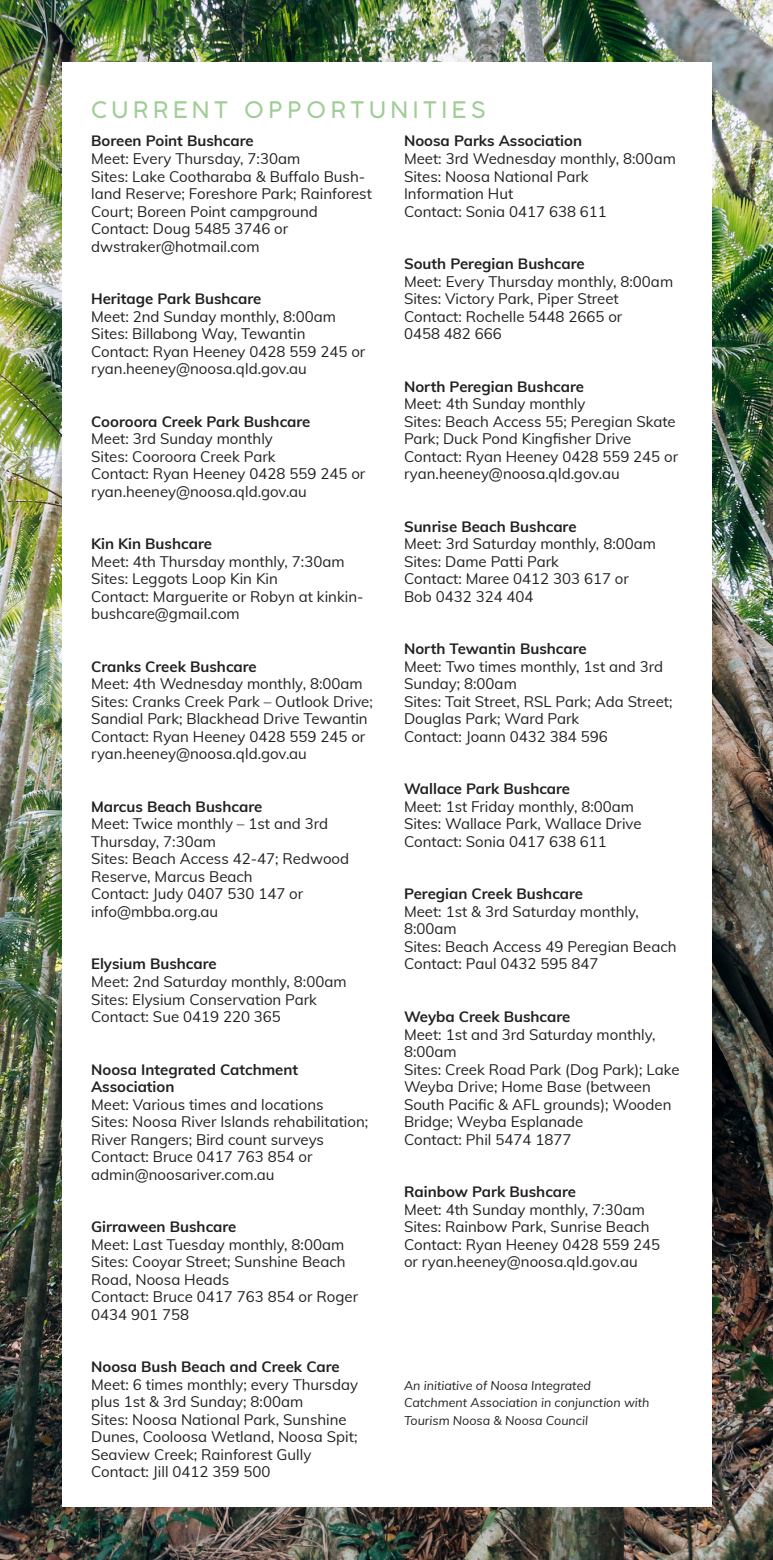
<style>
.page{position:relative;width:773px;height:1560px;background:#fff}
.page>*{position:absolute;margin:0;border:0;box-sizing:border-box;transform-origin:0 0}
.t1{font:300 22.5px "Cocogoose Pro";letter-spacing:.2em;color:#9ecd95}
.t2{font:15px/17.5px "Muli";color:#231f20}
.t3{font:700 15px "Muli";color:#231f20}
.t4{font:italic 12.5px/17.5px "Muli";color:#231f20}
</style>
<div class="page">
<img style="left:0;top:0;width:772px;height:1559px">
<div style="left:62px;top:62px;width:649px;height:1443px;background:#fff"></div>
<p class="t1" style="left:91px;top:94px;width:396px">CURRENT OPPORTUNITIES</p>
<p class="t3" style="left:91px;top:130px;width:164px">Boreen Point Bushcare</p>
<p class="t2" style="left:91px;top:149px;width:210px">Meet: Every Thursday, 7:30am</p>
<p class="t2" style="left:91px;top:167px;width:282px">Sites: Lake Cootharaba &amp; Buffalo Bush&shy;land Reserve; Foreshore Park; Rainforest<br>Court; Boreen Point campground</p>
<p class="t2" style="left:91px;top:219px;width:199px">Contact: Doug 5485 3746 or</p>
<p class="t2" style="left:91px;top:237px;width:170px">dwstraker@hotmail.com</p>
<p class="t3" style="left:91px;top:288px;width:172px">Heritage Park Bushcare</p>
<p class="t2" style="left:91px;top:307px;width:246px">Meet: 2nd Sunday monthly, 8:00am</p>
<p class="t2" style="left:91px;top:324px;width:216px">Sites: Billabong Way, Tewantin</p>
<p class="t2" style="left:91px;top:342px;width:276px">Contact: Ryan Heeney 0428 559 245 or ryan.heeney@noosa.qld.gov.au</p>
<p class="t3" style="left:91px;top:410px;width:221px">Cooroora Creek Park Bushcare</p>
<p class="t2" style="left:91px;top:429px;width:183px">Meet: 3rd Sunday monthly</p>
<p class="t2" style="left:91px;top:447px;width:186px">Sites: Cooroora Creek Park</p>
<p class="t2" style="left:91px;top:464px;width:276px">Contact: Ryan Heeney 0428 559 245 or ryan.heeney@noosa.qld.gov.au</p>
<p class="t3" style="left:91px;top:533px;width:122px">Kin Kin Bushcare</p>
<p class="t2" style="left:91px;top:552px;width:255px">Meet: 4th Thursday monthly, 7:30am</p>
<p class="t2" style="left:91px;top:569px;width:188px">Sites: Leggots Loop Kin Kin</p>
<p class="t2" style="left:91px;top:587px;width:274px">Contact: Marguerite or Robyn at kinkin&shy;bushcare@gmail.com</p>
<p class="t3" style="left:91px;top:655px;width:167px">Cranks Creek Bushcare</p>
<p class="t2" style="left:91px;top:674px;width:273px">Meet: 4th Wednesday monthly, 8:00am</p>
<p class="t2" style="left:91px;top:692px;width:283px">Sites: Cranks Creek Park – Outlook Drive;<br>Sandial Park; Blackhead Drive Tewantin</p>
<p class="t2" style="left:91px;top:727px;width:276px">Contact: Ryan Heeney 0428 559 245 or ryan.heeney@noosa.qld.gov.au</p>
<p class="t3" style="left:91px;top:795px;width:173px">Marcus Beach Bushcare</p>
<p class="t2" style="left:91px;top:814px;width:238px">Meet: Twice monthly – 1st and 3rd<br>Thursday, 7:30am</p>
<p class="t2" style="left:91px;top:849px;width:259px">Sites: Beach Access 42-47; Redwood<br>Reserve, Marcus Beach</p>
<p class="t2" style="left:91px;top:884px;width:214px">Contact: Judy 0407 530 147 or</p>
<p class="t2" style="left:91px;top:902px;width:129px">info@mbba.org.au</p>
<p class="t3" style="left:91px;top:953px;width:127px">Elysium Bushcare</p>
<p class="t2" style="left:91px;top:972px;width:257px">Meet: 2nd Saturday monthly, 8:00am</p>
<p class="t2" style="left:91px;top:989px;width:227px">Sites: Elysium Conservation Park</p>
<p class="t2" style="left:91px;top:1007px;width:191px">Contact: Sue 0419 220 365</p>
<p class="t3" style="left:91px;top:1058px;width:208px">Noosa Integrated Catchment</p>
<p class="t3" style="left:91px;top:1075px;width:85px">Association</p>
<p class="t2" style="left:91px;top:1094px;width:234px">Meet: Various times and locations</p>
<p class="t2" style="left:91px;top:1112px;width:279px">Sites: Noosa River Islands rehabilitation;<br>River Rangers; Bird count surveys</p>
<p class="t2" style="left:91px;top:1147px;width:223px">Contact: Bruce 0417 763 854 or</p>
<p class="t2" style="left:91px;top:1164px;width:185px">admin@noosariver.com.au</p>
<p class="t3" style="left:91px;top:1215px;width:147px">Girraween Bushcare</p>
<p class="t2" style="left:91px;top:1234px;width:255px">Meet: Last Tuesday monthly, 8:00am</p>
<p class="t2" style="left:91px;top:1252px;width:256px">Sites: Cooyar Street; Sunshine Beach<br>Road, Noosa Heads</p>
<p class="t2" style="left:91px;top:1287px;width:268px">Contact: Bruce 0417 763 854 or Roger<br>0434 901 758</p>
<p class="t3" style="left:91px;top:1355px;width:250px">Noosa Bush Beach and Creek Care</p>
<p class="t2" style="left:91px;top:1374px;width:268px">Meet: 6 times monthly; every Thursday plus 1st &amp; 3rd Sunday; 8:00am</p>
<p class="t2" style="left:91px;top:1409px;width:268px">Sites: Noosa National Park, Sunshine<br>Dunes, Cooloosa Wetland, Noosa Spit;<br>Seaview Creek; Rainforest Gully</p>
<p class="t2" style="left:91px;top:1462px;width:181px">Contact: Jill 0412 359 500</p>
<p class="t3" style="left:404px;top:130px;width:179px">Noosa Parks Association</p>
<p class="t2" style="left:404px;top:149px;width:273px">Meet: 3rd Wednesday monthly, 8:00am</p>
<p class="t2" style="left:404px;top:167px;width:186px">Sites: Noosa National Park</p>
<p class="t2" style="left:404px;top:184px;width:111px">Information Hut</p>
<p class="t2" style="left:404px;top:202px;width:204px">Contact: Sonia 0417 638 611</p>
<p class="t3" style="left:404px;top:253px;width:182px">South Peregian Bushcare</p>
<p class="t2" style="left:404px;top:272px;width:270px">Meet: Every Thursday monthly, 8:00am</p>
<p class="t2" style="left:404px;top:289px;width:216px">Sites: Victory Park, Piper Street</p>
<p class="t2" style="left:404px;top:307px;width:220px">Contact: Rochelle 5448 2665 or</p>
<p class="t2" style="left:404px;top:324px;width:99px">0458 482 666</p>
<p class="t3" style="left:404px;top:375px;width:181px">North Peregian Bushcare</p>
<p class="t2" style="left:404px;top:394px;width:183px">Meet: 4th Sunday monthly</p>
<p class="t2" style="left:404px;top:412px;width:273px">Sites: Beach Access 55; Peregian Skate<br>Park; Duck Pond Kingfisher Drive</p>
<p class="t2" style="left:404px;top:447px;width:276px">Contact: Ryan Heeney 0428 559 245 or ryan.heeney@noosa.qld.gov.au</p>
<p class="t3" style="left:404px;top:515px;width:174px">Sunrise Beach Bushcare</p>
<p class="t2" style="left:404px;top:534px;width:253px">Meet: 3rd Saturday monthly, 8:00am</p>
<p class="t2" style="left:404px;top:552px;width:156px">Sites: Dame Patti Park</p>
<p class="t2" style="left:404px;top:569px;width:226px">Contact: Maree 0412 303 617 or</p>
<p class="t2" style="left:404px;top:587px;width:131px">Bob 0432 324 404</p>
<p class="t3" style="left:404px;top:638px;width:184px">North Tewantin Bushcare</p>
<p class="t2" style="left:404px;top:657px;width:260px">Meet: Two times monthly, 1st and 3rd<br>Sunday; 8:00am</p>
<p class="t2" style="left:404px;top:692px;width:270px">Sites: Tait Street, RSL Park; Ada Street;<br>Douglas Park; Ward Park</p>
<p class="t2" style="left:404px;top:727px;width:205px">Contact: Joann 0432 384 596</p>
<p class="t3" style="left:404px;top:778px;width:168px">Wallace Park Bushcare</p>
<p class="t2" style="left:404px;top:797px;width:231px">Meet: 1st Friday monthly, 8:00am</p>
<p class="t2" style="left:404px;top:814px;width:239px">Sites: Wallace Park, Wallace Drive</p>
<p class="t2" style="left:404px;top:832px;width:204px">Contact: Sonia 0417 638 611</p>
<p class="t3" style="left:404px;top:883px;width:181px">Peregian Creek Bushcare</p>
<p class="t2" style="left:404px;top:902px;width:236px">Meet: 1st &amp; 3rd Saturday monthly,<br>8:00am</p>
<p class="t2" style="left:404px;top:937px;width:274px">Sites: Beach Access 49 Peregian Beach</p>
<p class="t2" style="left:404px;top:954px;width:196px">Contact: Paul 0432 595 847</p>
<p class="t3" style="left:404px;top:1005px;width:168px">Weyba Creek Bushcare</p>
<p class="t2" style="left:404px;top:1024px;width:253px">Meet: 1st and 3rd Saturday monthly,<br>8:00am</p>
<p class="t2" style="left:404px;top:1059px;width:277px">Sites: Creek Road Park (Dog Park); Lake Weyba Drive; Home Base (between South Pacific &amp; AFL grounds); Wooden Bridge; Weyba Esplanade</p>
<p class="t2" style="left:404px;top:1129px;width:169px">Contact: Phil 5474 1877</p>
<p class="t3" style="left:404px;top:1180px;width:174px">Rainbow Park Bushcare</p>
<p class="t2" style="left:404px;top:1199px;width:242px">Meet: 4th Sunday monthly, 7:30am</p>
<p class="t2" style="left:404px;top:1217px;width:247px">Sites: Rainbow Park, Sunrise Beach</p>
<p class="t2" style="left:404px;top:1234px;width:258px">Contact: Ryan Heeney 0428 559 245</p>
<p class="t2" style="left:404px;top:1252px;width:235px">or ryan.heeney@noosa.qld.gov.au</p>
<p class="t4" style="left:404px;top:1375px;width:188px">An initiative of Noosa Integrated</p>
<p class="t4" style="left:404px;top:1393px;width:247px">Catchment Association in conjunction with<br>Tourism Noosa &amp; Noosa Council</p>
</div>
